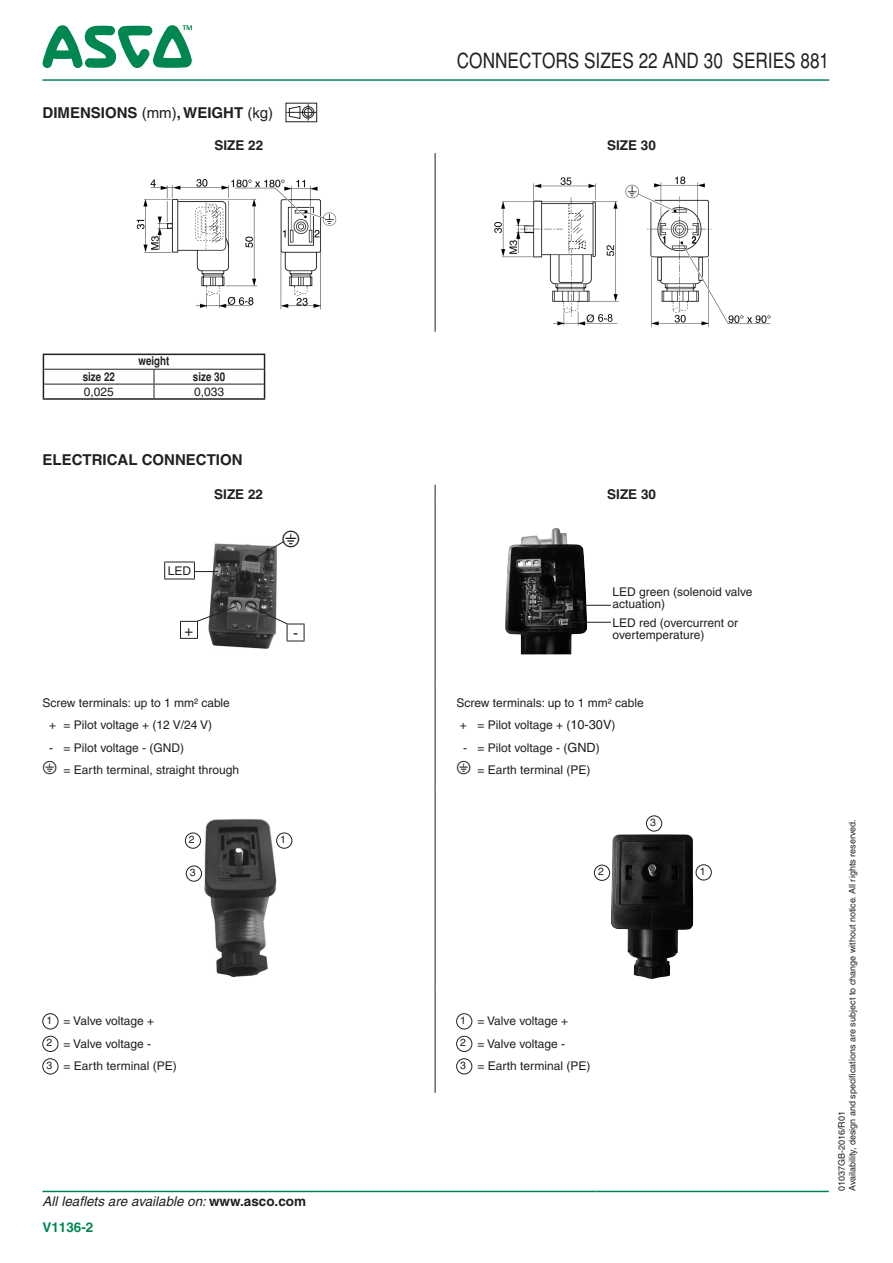
<style>
.page{position:relative;width:893px;height:1263px;background:#fff}
.page>*{position:absolute;margin:0;border:0;box-sizing:border-box;transform-origin:0 0}
.t1{font:22.5px "Ascojoucomatic 1";color:#231f20}
.t2{font:condensed 21px "Helvetica";color:#231f20}
.t3{font:700 15px "Helvetica";color:#231f20}
.t4{font:15px "Helvetica";color:#231f20}
.t5{font:italic 13.5px "Helvetica";color:#231f20}
.t6{font:700 13.5px "Helvetica";color:#231f20}
.t7{font:700 13.5px "Helvetica";color:#008751}
.t8{font:12px/12px "Helvetica";color:#231f20}
.t9{font:700 condensed 12px "Helvetica";color:#231f20}
.t10{font:10.5px "Helvetica";color:#231f20}
.t11{font:9px "Helvetica";color:#231f20}
.s1{font-weight:400}
.s2{font-family:"Ascojoucomatic 1";font-size:18px}
.s3{font-weight:700;font-style:normal}
.s4{font-size:12.75px}
</style>
<div class="page">
<hr style="left:43px;top:79px;width:786px;height:2px;background:#008751">
<hr style="left:42px;top:1191px;width:555px;height:1px;background:#008751">
<hr style="left:597px;top:1191px;width:232px;height:1px;background:#008751">
<svg style="left:43px;top:25px;width:149px;height:43px"></svg>
<hr style="left:435px;top:153px;width:1px;height:179px;background:#231f20">
<svg style="left:435px;top:485px;width:1px;height:17px"></svg>
<hr style="left:435px;top:502px;width:1px;height:178px;background:#231f20">
<hr style="left:435px;top:680px;width:1px;height:107px;background:#231f20">
<svg style="left:435px;top:787px;width:1px;height:21px"></svg>
<hr style="left:435px;top:808px;width:1px;height:178px;background:#231f20">
<hr style="left:435px;top:986px;width:1px;height:107px;background:#231f20">
<div style="left:286px;top:103px;width:31px;height:19px;border:1px solid #231f20"></div>
<svg style="left:286px;top:104px;width:30px;height:17px"></svg>
<img style="left:136px;top:179px;width:201px;height:131px">
<img style="left:494px;top:176px;width:277px;height:151px">
<img style="left:598px;top:314px;width:14px;height:8px">
<hr style="left:44px;top:369px;width:110px;height:1px;background:#231f20">
<hr style="left:154px;top:369px;width:110px;height:1px;background:#231f20">
<hr style="left:44px;top:384px;width:110px;height:1px;background:#231f20">
<hr style="left:154px;top:384px;width:110px;height:1px;background:#231f20">
<svg style="left:154px;top:370px;width:1px;height:28px"></svg>
<hr style="left:43px;top:354px;width:111px;height:1px;background:#231f20">
<hr style="left:154px;top:354px;width:111px;height:1px;background:#231f20">
<svg style="left:43px;top:355px;width:1px;height:43px"></svg>
<svg style="left:264px;top:355px;width:1px;height:43px"></svg>
<hr style="left:43px;top:398px;width:111px;height:2px;background:#231f20">
<hr style="left:154px;top:398px;width:111px;height:2px;background:#231f20">
<img style="left:210px;top:543px;width:67px;height:106px">
<svg style="left:180px;top:606px;width:57px;height:33px"></svg>
<svg style="left:250px;top:606px;width:55px;height:36px"></svg>
<hr style="left:164px;top:562px;width:31px;height:1px;background:#231f20">
<svg style="left:164px;top:562px;width:1px;height:17px"></svg>
<svg style="left:194px;top:562px;width:24px;height:17px"></svg>
<hr style="left:164px;top:579px;width:31px;height:1px;background:#231f20">
<svg style="left:252px;top:541px;width:33px;height:20px"></svg>
<img style="left:505px;top:528px;width:82px;height:126px">
<hr style="left:569px;top:605px;width:42px;height:1px;background:#231f20">
<hr style="left:563px;top:622px;width:48px;height:1px;background:#231f20">
<img style="left:199px;top:819px;width:80px;height:159px">
<div style="left:276px;top:833px;width:16px;height:15px;border:1px solid #231f20;border-radius:50%"></div>
<div style="left:185px;top:833px;width:16px;height:15px;border:1px solid #231f20;border-radius:50%"></div>
<div style="left:186px;top:866px;width:16px;height:15px;border:1px solid #231f20;border-radius:50%"></div>
<img style="left:611px;top:834px;width:82px;height:145px">
<div style="left:646px;top:816px;width:16px;height:15px;border:1px solid #231f20;border-radius:50%"></div>
<div style="left:594px;top:865px;width:16px;height:16px;border:1px solid #231f20;border-radius:50%"></div>
<div style="left:696px;top:864px;width:16px;height:16px;border:1px solid #231f20;border-radius:50%"></div>
<div style="left:43px;top:1013px;width:15px;height:16px;border:1px solid #231f20;border-radius:50%"></div>
<div style="left:43px;top:1036px;width:15px;height:16px;border:1px solid #231f20;border-radius:50%"></div>
<div style="left:43px;top:1058px;width:15px;height:16px;border:1px solid #231f20;border-radius:50%"></div>
<div style="left:456px;top:1013px;width:16px;height:16px;border:1px solid #231f20;border-radius:50%"></div>
<div style="left:456px;top:1036px;width:16px;height:16px;border:1px solid #231f20;border-radius:50%"></div>
<div style="left:456px;top:1058px;width:16px;height:16px;border:1px solid #231f20;border-radius:50%"></div>
<p class="t2" style="left:457px;top:48px;width:374px">CONNECTORS SIZES 22 AND 30 SERIES 881</p>
<p class="t3" style="left:43px;top:104px;width:232px">DIMENSIONS <span class="s1">(mm)</span>, WEIGHT <span class="s1">(kg)</span></p>
<p class="t6" style="left:214px;top:137px;width:50px">SIZE 22</p>
<p class="t6" style="left:607px;top:137px;width:50px">SIZE 30</p>
<p class="t9" style="left:138px;top:354px;width:33px">weight</p>
<p class="t9" style="left:83px;top:370px;width:34px">size 22</p>
<p class="t9" style="left:193px;top:370px;width:34px">size 30</p>
<p class="t8" style="left:84px;top:385px;width:32px">0,025</p>
<p class="t8" style="left:194px;top:385px;width:32px">0,033</p>
<p class="t3" style="left:43px;top:451px;width:201px">ELECTRICAL CONNECTION</p>
<p class="t6" style="left:214px;top:485px;width:50px">SIZE 22</p>
<p class="t6" style="left:607px;top:485px;width:50px">SIZE 30</p>
<p class="t8" style="left:168px;top:565px;width:25px">LED</p>
<p class="t1" style="left:282px;top:527px;width:20px">j</p>
<p class="t4" style="left:185px;top:622px;width:10px">+</p>
<p class="t4" style="left:293px;top:624px;width:6px">-</p>
<p class="t8" style="left:43px;top:696px;width:189px">Screw terminals: up to 1 mm² cable</p>
<p class="t8" style="left:49px;top:719px;width:164px">+ = Pilot voltage + (12 V/24 V)</p>
<p class="t8" style="left:49px;top:741px;width:137px">- = Pilot voltage - (GND)</p>
<p class="t8" style="left:43px;top:764px;width:198px"><span class="s2">j</span> = Earth terminal, straight through</p>
<p class="t10" style="left:189px;top:833px;width:7px">2</p>
<p class="t10" style="left:280px;top:833px;width:7px">1</p>
<p class="t10" style="left:190px;top:866px;width:7px">3</p>
<p class="t10" style="left:46px;top:1014px;width:7px">1</p>
<p class="t8" style="left:64px;top:1015px;width:92px">= Valve voltage +</p>
<p class="t10" style="left:46px;top:1037px;width:7px">2</p>
<p class="t8" style="left:64px;top:1037px;width:89px">= Valve voltage -</p>
<p class="t10" style="left:46px;top:1059px;width:7px">3</p>
<p class="t8" style="left:64px;top:1060px;width:115px">= Earth terminal (PE)</p>
<p class="t5" style="left:43px;top:1193px;width:265px">All leaflets are available on: <span class="s3">www.asco.com</span></p>
<p class="t7" style="left:42px;top:1219px;width:53px">V1136-2</p>
<p class="t8" style="left:612px;top:586px;width:142px">LED green (solenoid valve actuation)</p>
<p class="t8" style="left:612px;top:617px;width:127px">LED red (overcurrent or overtemperature)</p>
<p class="t8" style="left:456px;top:696px;width:189px">Screw terminals: up to 1 mm² cable</p>
<p class="t8" style="left:460px;top:719px;width:157px">+ = Pilot voltage + (<span class="s4">10-30V</span>)</p>
<p class="t8" style="left:463px;top:741px;width:138px">- = Pilot voltage - (<span class="s4">GND</span>)</p>
<p class="t8" style="left:456px;top:764px;width:136px"><span class="s2">j</span> = Earth terminal (PE)</p>
<p class="t10" style="left:650px;top:816px;width:7px">3</p>
<p class="t10" style="left:598px;top:865px;width:7px">2</p>
<p class="t10" style="left:700px;top:865px;width:7px">1</p>
<p class="t10" style="left:460px;top:1014px;width:7px">1</p>
<p class="t8" style="left:477px;top:1015px;width:92px">= Valve voltage +</p>
<p class="t10" style="left:460px;top:1037px;width:7px">2</p>
<p class="t8" style="left:477px;top:1037px;width:89px">= Valve voltage -</p>
<p class="t10" style="left:460px;top:1059px;width:7px">3</p>
<p class="t8" style="left:477px;top:1060px;width:115px">= Earth terminal (PE)</p>
<p class="t11" style="left:847px;top:1191px;width:373px;rotate:-90deg">Availability, design and specifications are subject to change without notice. All rights reserved.</p>
<p class="t11" style="left:836px;top:1191px;width:82px;rotate:-90deg">01037GB-2016/R01</p>
</div>
